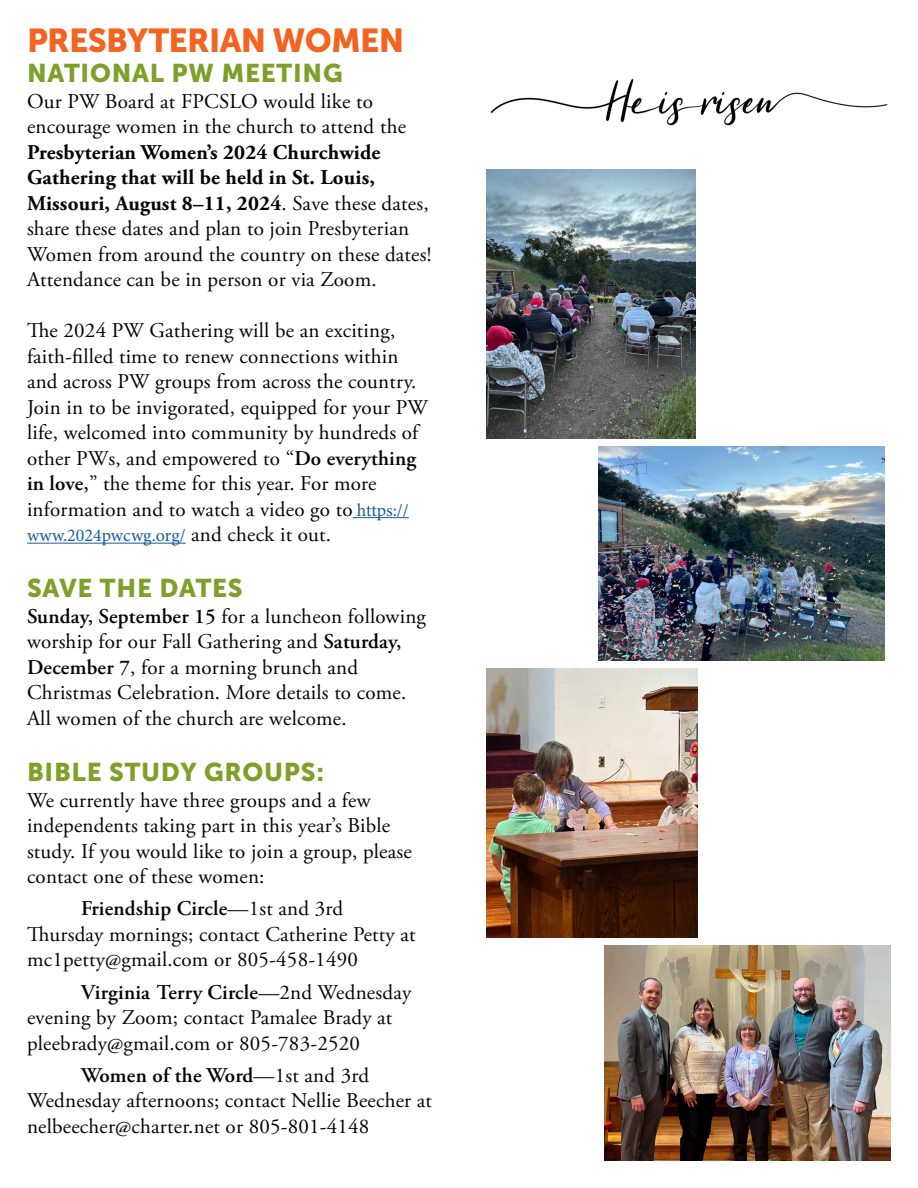
<style>
.page{position:relative;width:918px;height:1188px;background:#fff}
.page>*{position:absolute;margin:0;border:0;box-sizing:border-box;transform-origin:0 0}
.t1{font:33px "Museo Sans 900";letter-spacing:-.02em;color:#f36421}
.t2{font:25.5px "Museo Sans 900";letter-spacing:.03em;color:#7ea029}
.t3{font:21px/25.5px "Adobe Garamond Pro";letter-spacing:.01em;color:#040503}
.t4{font:18px "Minion Pro";color:#175d9e}
.s1{font-weight:700}
.s2{font-weight:600}
.s3{font-family:"Minion Pro";font-size:18px;color:#175d9e}
.s4{font-family:"Adobe Garamond Pro";font-size:21px;color:#040503}
</style>
<div class="page">
<hr style="left:353px;top:517px;width:56px;height:1px;background:#175d9e">
<hr style="left:27px;top:543px;width:159px;height:1px;background:#175d9e">
<img style="left:487px;top:79px;width:401px;height:99px">
<img style="left:487px;top:170px;width:208px;height:268px">
<img style="left:598px;top:446px;width:287px;height:215px">
<img style="left:487px;top:669px;width:210px;height:269px">
<img style="left:605px;top:945px;width:286px;height:215px">
<p class="t1" style="left:27px;top:21px;width:379px">PRESBYTERIAN WOMEN</p>
<p class="t2" style="left:27px;top:59px;width:317px">NATIONAL PW MEETING</p>
<p class="t3" style="left:27px;top:89px;width:406px">Our PW Board at FPCSLO would like to encourage women in the church to attend the <span class="s1">Presbyterian Women’s 2024 Churchwide Gathering that will be held in St. Louis, Missouri, August 8–11, 2024</span>. Save these dates, share these dates and plan to join Presbyterian Women from around the country on these dates!<br>Attendance can be in person or via Zoom.</p>
<p class="t3" style="left:27px;top:319px;width:402px">The 2024 PW Gathering will be an exciting, faith-filled time to renew connections within and across PW groups from across the country.<br>Join in to be invigorated, equipped for your PW life, welcomed into community by hundreds of other PWs, and empowered to “<span class="s2">Do everything in love,</span>” the theme for this year. For more information and to watch a video go to <span class="s3">https://</span></p>
<p class="t4" style="left:27px;top:524px;width:306px">www.2024pwcwg.org/ <span class="s4">and check it out.</span></p>
<p class="t2" style="left:27px;top:574px;width:217px">SAVE THE DATES</p>
<p class="t3" style="left:27px;top:604px;width:400px"><span class="s2">Sunday, September 15</span> for a luncheon following worship for our Fall Gathering and <span class="s2">Saturday, December 7</span>, for a morning brunch and Christmas Celebration. More details to come.<br>All women of the church are welcome.</p>
<p class="t2" style="left:27px;top:758px;width:299px">BIBLE STUDY GROUPS:</p>
<p class="t3" style="left:27px;top:788px;width:386px">We currently have three groups and a few independents taking part in this year’s Bible study. If you would like to join a group, please contact one of these women:</p>
<p class="t3" style="left:27px;top:897px;width:390px;text-indent:54px"><span class="s2">Friendship Circle</span>—1st and 3rd<br>Thursday mornings; contact Catherine Petty at mc1petty@gmail.com or 805-458-1490</p>
<p class="t3" style="left:27px;top:980px;width:386px;text-indent:54px"><span class="s2">Virginia Terry Circle</span>—2nd Wednesday evening by Zoom; contact Pamalee Brady at pleebrady@gmail.com or 805-783-2520</p>
<p class="t3" style="left:27px;top:1063px;width:407px;text-indent:54px"><span class="s2">Women of the Word</span>—1st and 3rd<br>Wednesday afternoons; contact Nellie Beecher at nelbeecher@charter.net or 805-801-4148</p>
</div>
